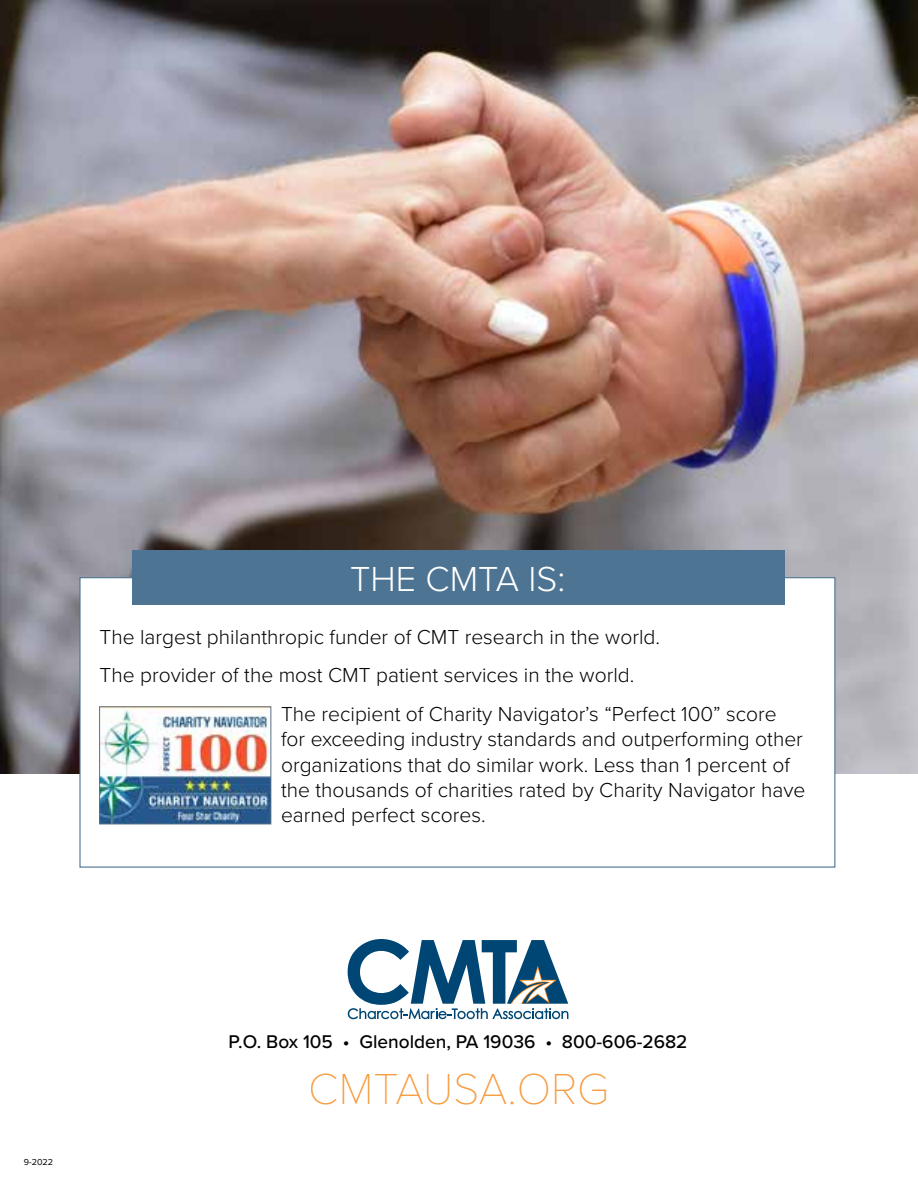
<style>
.page{position:relative;width:918px;height:1188px;background:#fff}
.page>*{position:absolute;margin:0;border:0;box-sizing:border-box;transform-origin:0 0}
.t1{font:100 45px "Proxima Nova T";color:#f68b1f}
.t2{font:300 36px "Proxima Nova";color:#fff}
.t3{font:300 21px/25.2px "Proxima Nova";color:#000}
.t4{font:500 19.05px "Proxima Nova";color:#000}
.t5{font:9px "Proxima Nova";color:#000}
</style>
<div class="page">
<img style="left:0;top:0;width:918px;height:773px">
<svg style="left:348px;top:939px;width:220px;height:80px"></svg>
<div style="left:79px;top:577px;width:756px;height:291px;background:#fff;border:1px solid #4d7492"></div>
<div style="left:133px;top:550px;width:652px;height:54px;background:#4d7492"></div>
<img style="left:102px;top:709px;width:167px;height:113px">
<div style="left:100px;top:707px;width:171px;height:117px;border:1px solid #587087"></div>
<h2 class="t2" style="left:350px;top:552px;width:217px">THE CMTA IS:</h2>
<p class="t3" style="left:100px;top:623px;width:562px">The largest philanthropic funder of CMT research in the world.</p>
<p class="t3" style="left:100px;top:662px;width:536px">The provider of the most CMT patient services in the world.</p>
<p class="t3" style="left:281px;top:700px;width:497px">The recipient of Charity Navigator’s “Perfect 100” score</p>
<p class="t3" style="left:281px;top:726px;width:526px">for exceeding industry standards and outperforming other organizations that do similar work. Less than 1 percent of the thousands of charities rated by Charity Navigator have earned perfect scores.</p>
<p class="t5" style="left:24px;top:1155px;width:31px">9-2022</p>
<p class="t4" style="left:229px;top:1027px;width:461px">P.O. Box 105 • Glenolden, PA 19036 • 800-606-2682</p>
<h1 class="t1" style="left:309px;top:1056px;width:302px">CMTAUSA.ORG</h1>
</div>
